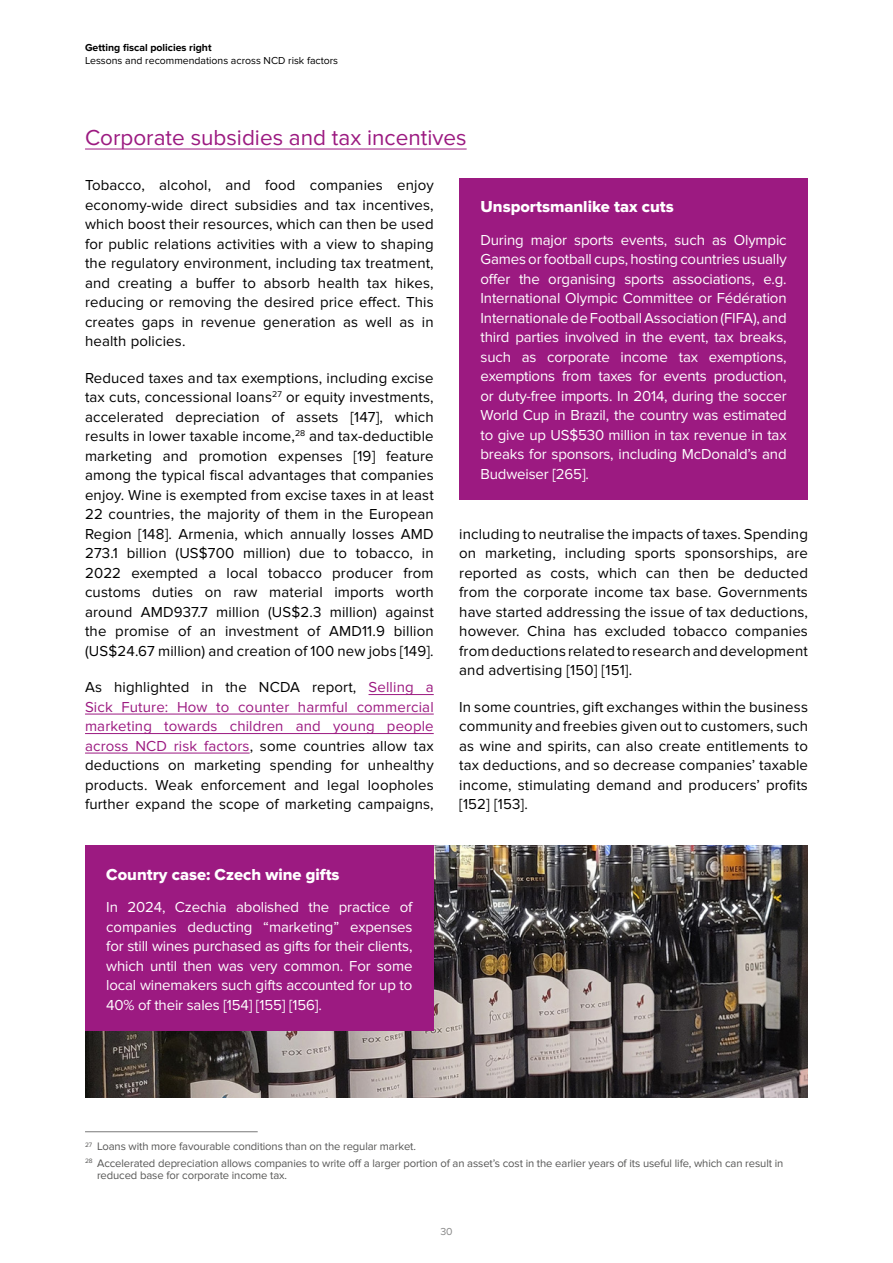
<style>
.page{position:relative;width:893px;height:1263px;background:#fff}
.page>*{position:absolute;margin:0;border:0;box-sizing:border-box;transform-origin:0 0}
.t1{font:22.5px "Proxima Nova";color:#9c1a81}
.t2{font:16.5px "Proxima Nova Extrabld";color:#fff}
.t3{font:15px/19.5px "Proxima Nova";letter-spacing:.01em;color:#000;text-align:justify}
.t4{font:15px/19.5px "Proxima Nova";letter-spacing:-.01em;color:#fff;text-align:justify}
.t5{font:11.25px/16.2px "Proxima Nova";letter-spacing:-.01em;color:#575756}
.t6{font:10.5px "Proxima Nova";color:#000}
.t7{font:700 10.5px "Proxima Nova";color:#000}
.t8{font:10.5px "Proxima Nova";color:#878787}
.s1{color:#9c1a81}
</style>
<div class="page">
<img style="left:85px;top:845px;width:723px;height:253px">
<hr style="left:85px;top:1131px;width:173px;height:1px;background:#878787">
<hr style="left:369px;top:694px;width:65px;height:1px;background:#9c1a81">
<hr style="left:85px;top:714px;width:349px;height:1px;background:#9c1a81">
<hr style="left:85px;top:733px;width:349px;height:1px;background:#9c1a81">
<hr style="left:85px;top:753px;width:165px;height:1px;background:#9c1a81">
<div style="left:459px;top:178px;width:349px;height:322px;background:#9c1a81"></div>
<div style="left:85px;top:845px;width:349px;height:186px;background:#9c1a81"></div>
<hr style="left:85px;top:149px;width:382px;height:1px;background:#9c1a81">
<p class="t7" style="left:85px;top:41px;width:128px">Getting fiscal policies right</p>
<p class="t6" style="left:85px;top:54px;width:255px">Lessons and recommendations across NCD risk factors</p>
<h1 class="t1" style="left:85px;top:125px;width:383px">Corporate subsidies and tax incentives</h1>
<p class="t3" style="left:85px;top:175px;width:350px">Tobacco, alcohol, and food companies enjoy economy-wide direct subsidies and tax incentives, which boost their resources, which can then be used for public relations activities with a view to shaping the regulatory environment, including tax treatment, and creating a buffer to absorb health tax hikes, reducing or removing the desired price effect. This creates gaps in revenue generation as well as in health policies.</p>
<p class="t3" style="left:85px;top:368px;width:350px">Reduced taxes and tax exemptions, including excise tax cuts, concessional loans<sup>27</sup> or equity investments, accelerated depreciation of assets [147], which results in lower taxable income,<sup>28</sup> and tax-deductible marketing and promotion expenses [19] feature among the typical fiscal advantages that companies enjoy. Wine is exempted from excise taxes in at least 22 countries, the majority of them in the European Region [148]. Armenia, which annually losses AMD 273.1 billion (US$700 million) due to tobacco, in 2022 exempted a local tobacco producer from customs duties on raw material imports worth around AMD937.7 million (US$2.3 million) against the promise of an investment of AMD11.9 billion (US$24.67 million) and creation of 100 new jobs [149].</p>
<p class="t3" style="left:85px;top:678px;width:350px">As highlighted in the NCDA report, <span class="s1">Selling a Sick Future: How to counter harmful commercial marketing towards children and young people across NCD risk factors</span>, some countries allow tax deductions on marketing spending for unhealthy products. Weak enforcement and legal loopholes further expand the scope of marketing campaigns,</p>
<p class="t2" style="left:106px;top:865px;width:235px">Country case: Czech wine gifts</p>
<p class="t4" style="left:106px;top:897px;width:308px">In 2024, Czechia abolished the practice of companies deducting “marketing” expenses for still wines purchased as gifts for their clients, which until then was very common. For some local winemakers such gifts accounted for up to 40% of their sales [154] [155] [156].</p>
<p class="t2" style="left:480px;top:197px;width:195px">Unsportsmanlike tax cuts</p>
<p class="t4" style="left:480px;top:230px;width:308px">During major sports events, such as Olympic Games or football cups, hosting countries usually offer the organising sports associations, e.g.<br>International Olympic Committee or Fédération Internationale de Football Association (FIFA), and third parties involved in the event, tax breaks, such as corporate income tax exemptions, exemptions from taxes for events production, or duty-free imports. In 2014, during the soccer World Cup in Brazil, the country was estimated to give up US$530 million in tax revenue in tax breaks for sponsors, including McDonald’s and Budweiser [265].</p>
<p class="t3" style="left:459px;top:524px;width:350px">including to neutralise the impacts of taxes. Spending on marketing, including sports sponsorships, are reported as costs, which can then be deducted from the corporate income tax base. Governments have started addressing the issue of tax deductions, however. China has excluded tobacco companies from deductions related to research and development and advertising [150] [151].</p>
<p class="t3" style="left:459px;top:697px;width:350px">In some countries, gift exchanges within the business community and freebies given out to customers, such as wine and spirits, can also create entitlements to tax deductions, and so decrease companies’ taxable income, stimulating demand and producers’ profits [152] [153].</p>
<p class="t5" style="left:85px;top:1139px;width:700px"><sup>27</sup> Loans with more favourable conditions than on the regular market.<br><sup>28</sup> Accelerated depreciation allows companies to write off a larger portion of an asset’s cost in the earlier years of its useful life, which can result in</p>
<p class="t5" style="left:97px;top:1167px;width:192px">reduced base for corporate income tax.</p>
<p class="t8" style="left:440px;top:1226px;width:14px">30</p>
</div>
